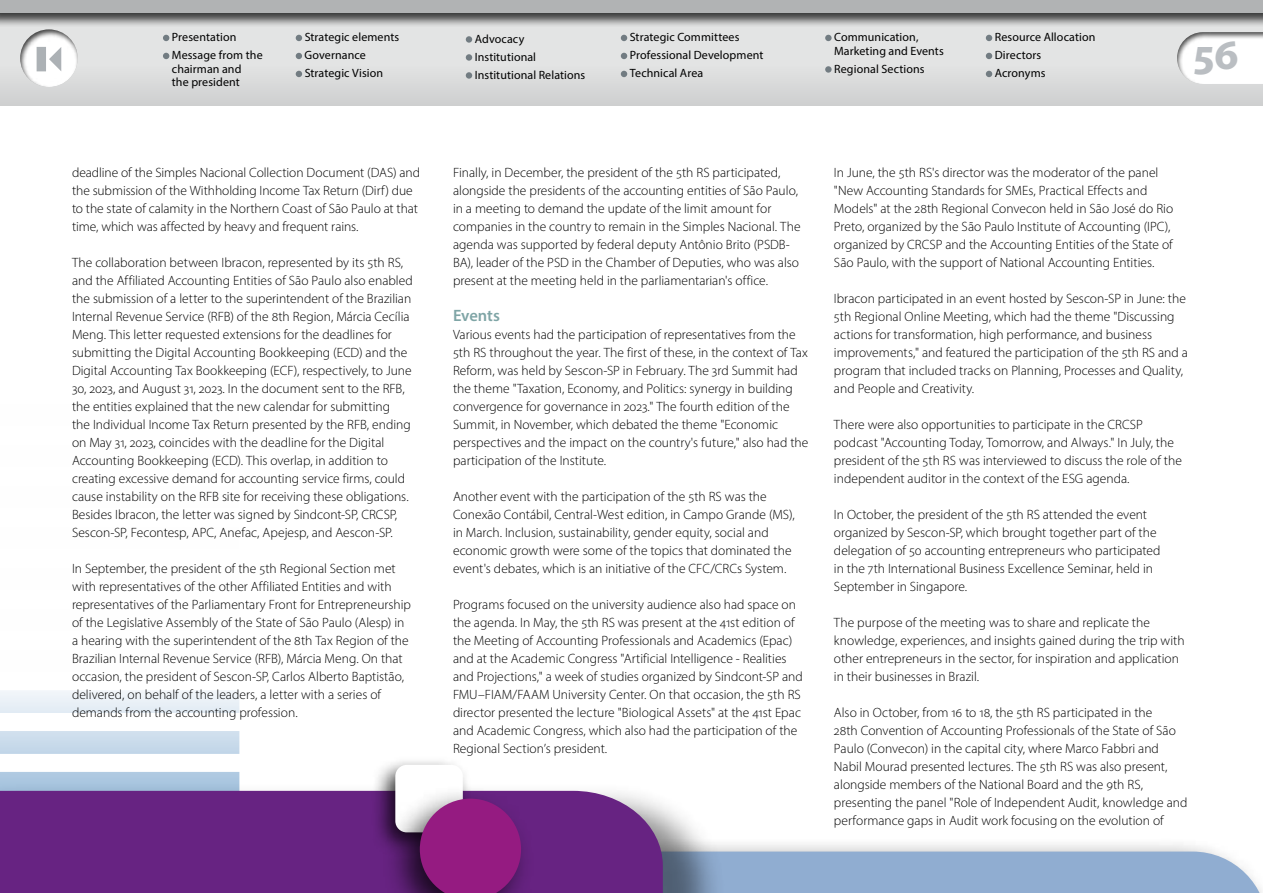
<style>
.page{position:relative;width:1263px;height:893px;background:#fff}
.page>*{position:absolute;margin:0;border:0;box-sizing:border-box;transform-origin:0 0}
.t1{font:700 45px "Myriad Pro";color:#babec2}
.t2{font:600 16.5px "Myriad Pro";letter-spacing:-.01em;color:#7fa5a6}
.t3{font:300 13.5px/18px "Myriad Pro";color:#000}
.t4{font:12px/18px "Myriad Pro";letter-spacing:.005em;color:#000}
</style>
<div class="page">
<svg style="left:0;top:691px;width:239px;height:91px"></svg>
<div style="left:0;top:836px;width:1263px;height:57px;background:#000;opacity:.75"></div>
<div style="left:726px;top:851px;width:537px;height:42px;background:#90add1"></div>
<div style="left:0;top:782px;width:726px;height:111px;background:#000;opacity:.45"></div>
<div style="left:0;top:791px;width:663px;height:102px;background:#672382"></div>
<div style="left:371px;top:756px;width:100px;height:100px;background:#000;opacity:.75"></div>
<div style="left:395px;top:765px;width:68px;height:67px;background:#fff;border-radius:11px"></div>
<div style="left:381px;top:785px;width:153px;height:108px;background:#000;opacity:.75"></div>
<svg style="left:420px;top:799px;width:101px;height:94px;background:#8f2582"></svg>
<div style="left:0;top:0;width:1263px;height:106px;background:linear-gradient(to right,#dcdddd,#dcdddd)"></div>
<svg style="left:986px;top:35px;width:6px;height:6px"></svg>
<svg style="left:986px;top:53px;width:6px;height:6px"></svg>
<svg style="left:986px;top:71px;width:6px;height:6px"></svg>
<svg style="left:296px;top:35px;width:6px;height:6px"></svg>
<svg style="left:296px;top:53px;width:6px;height:6px"></svg>
<svg style="left:296px;top:71px;width:6px;height:6px"></svg>
<svg style="left:163px;top:35px;width:6px;height:6px"></svg>
<svg style="left:163px;top:53px;width:6px;height:6px"></svg>
<div style="left:466px;top:36px;width:6px;height:7px;background:#727c82;border-radius:50%"></div>
<div style="left:466px;top:54px;width:6px;height:7px;background:#727c82;border-radius:50%"></div>
<div style="left:466px;top:72px;width:6px;height:7px;background:#727c82;border-radius:50%"></div>
<svg style="left:621px;top:35px;width:6px;height:6px"></svg>
<svg style="left:621px;top:53px;width:6px;height:6px"></svg>
<svg style="left:621px;top:71px;width:6px;height:6px"></svg>
<div style="left:825px;top:35px;width:7px;height:6px;background:#727c82;border-radius:50%"></div>
<div style="left:825px;top:66px;width:7px;height:7px;background:#727c82;border-radius:50%"></div>
<div style="left:1164px;top:19px;width:99px;height:66px;background:#000;opacity:.75"></div>
<div style="left:0;top:0;width:1263px;height:27px;background:#000;opacity:.75"></div>
<div style="left:0;top:0;width:1263px;height:13px;background:#b1b3b4"></div>
<div style="left:7px;top:18px;width:84px;height:72px;background:#000;opacity:.75"></div>
<svg style="left:37px;top:47px;width:24px;height:24px"></svg>
<p class="t4" style="left:172px;top:28px;width:92px">Presentation<br>Message from the</p>
<p class="t4" style="left:172px;top:62px;width:71px;line-height:13.5px">chairman and the president</p>
<p class="t4" style="left:305px;top:28px;width:96px">Strategic elements<br>Governance<br>Strategic Vision</p>
<p class="t3" style="left:72px;top:163px;width:350px">deadline of the Simples Nacional Collection Document (DAS) and the submission of the Withholding Income Tax Return (Dirf) due to the state of calamity in the Northern Coast of São Paulo at that time, which was affected by heavy and frequent rains.</p>
<p class="t3" style="left:72px;top:253px;width:342px">The collaboration between Ibracon, represented by its 5th RS, and the Affiliated Accounting Entities of São Paulo also enabled the submission of a letter to the superintendent of the Brazilian Internal Revenue Service (RFB) of the 8th Region, Márcia Cecília Meng. This letter requested extensions for the deadlines for submitting the Digital Accounting Bookkeeping (ECD) and the Digital Accounting Tax Bookkeeping (ECF), respectively, to June 30, 2023, and August 31, 2023. In the document sent to the RFB, the entities explained that the new calendar for submitting<br>the Individual Income Tax Return presented by the RFB, ending on May 31, 2023, coincides with the deadline for the Digital Accounting Bookkeeping (ECD). This overlap, in addition to creating excessive demand for accounting service firms, could cause instability on the RFB site for receiving these obligations.<br>Besides Ibracon, the letter was signed by Sindcont-SP, CRCSP, Sescon-SP, Fecontesp, APC, Anefac, Apejesp, and Aescon-SP.</p>
<p class="t3" style="left:72px;top:559px;width:340px">In September, the president of the 5th Regional Section met with representatives of the other Affiliated Entities and with representatives of the Parliamentary Front for Entrepreneurship of the Legislative Assembly of the State of São Paulo (Alesp) in a hearing with the superintendent of the 8th Tax Region of the Brazilian Internal Revenue Service (RFB), Márcia Meng. On that occasion, the president of Sescon-SP, Carlos Alberto Baptistão, delivered, on behalf of the leaders, a letter with a series of demands from the accounting profession.</p>
<p class="t4" style="left:475px;top:29px;width:112px">Advocacy<br>Institutional<br>Institutional Relations</p>
<p class="t4" style="left:630px;top:28px;width:135px">Strategic Committees<br>Professional Development<br>Technical Area</p>
<p class="t4" style="left:834px;top:30px;width:111px;line-height:13.5px">Communication,<br>Marketing and Events</p>
<p class="t4" style="left:834px;top:59px;width:92px">Regional Sections</p>
<p class="t4" style="left:995px;top:28px;width:102px">Resource Allocation<br>Directors<br>Acronyms</p>
<h1 class="t1" style="left:1193px;top:24px;width:47px">56</h1>
<p class="t3" style="left:453px;top:163px;width:349px">Finally, in December, the president of the 5th RS participated, alongside the presidents of the accounting entities of São Paulo, in a meeting to demand the update of the limit amount for companies in the country to remain in the Simples Nacional. The agenda was supported by federal deputy Antônio Brito (PSDB-BA), leader of the PSD in the Chamber of Deputies, who was also present at the meeting held in the parliamentarian's office.</p>
<p class="t2" style="left:453px;top:305px;width:48px">Events</p>
<p class="t3" style="left:453px;top:325px;width:357px">Various events had the participation of representatives from the 5th RS throughout the year. The first of these, in the context of Tax Reform, was held by Sescon-SP in February. The 3rd Summit had the theme "Taxation, Economy, and Politics: synergy in building convergence for governance in 2023." The fourth edition of the Summit, in November, which debated the theme "Economic perspectives and the impact on the country's future," also had the participation of the Institute.</p>
<p class="t3" style="left:453px;top:487px;width:343px">Another event with the participation of the 5th RS was the Conexão Contábil, Central-West edition, in Campo Grande (MS), in March. Inclusion, sustainability, gender equity, social and economic growth were some of the topics that dominated the event's debates, which is an initiative of the CFC/CRCs System.</p>
<p class="t3" style="left:453px;top:595px;width:351px">Programs focused on the university audience also had space on the agenda. In May, the 5th RS was present at the 41st edition of the Meeting of Accounting Professionals and Academics (Epac) and at the Academic Congress "Artificial Intelligence - Realities and Projections," a week of studies organized by Sindcont-SP and FMU–FIAM/FAAM University Center. On that occasion, the 5th RS director presented the lecture "Biological Assets" at the 41st Epac and Academic Congress, which also had the participation of the Regional Section’s president.</p>
<p class="t3" style="left:834px;top:163px;width:341px">In June, the 5th RS's director was the moderator of the panel "New Accounting Standards for SMEs, Practical Effects and Models" at the 28th Regional Convecon held in São José do Rio Preto, organized by the São Paulo Institute of Accounting (IPC), organized by CRCSP and the Accounting Entities of the State of São Paulo, with the support of National Accounting Entities.</p>
<p class="t3" style="left:834px;top:289px;width:355px">Ibracon participated in an event hosted by Sescon-SP in June: the 5th Regional Online Meeting, which had the theme "Discussing actions for transformation, high performance, and business improvements," and featured the participation of the 5th RS and a program that included tracks on Planning, Processes and Quality, and People and Creativity.</p>
<p class="t3" style="left:834px;top:415px;width:349px">There were also opportunities to participate in the CRCSP podcast "Accounting Today, Tomorrow, and Always." In July, the president of the 5th RS was interviewed to discuss the role of the independent auditor in the context of the ESG agenda.</p>
<p class="t3" style="left:834px;top:505px;width:328px">In October, the president of the 5th RS attended the event organized by Sescon-SP, which brought together part of the delegation of 50 accounting entrepreneurs who participated in the 7th International Business Excellence Seminar, held in September in Singapore.</p>
<p class="t3" style="left:834px;top:613px;width:352px">The purpose of the meeting was to share and replicate the knowledge, experiences, and insights gained during the trip with other entrepreneurs in the sector, for inspiration and application in their businesses in Brazil.</p>
<p class="t3" style="left:834px;top:703px;width:355px">Also in October, from 16 to 18, the 5th RS participated in the<br>28th Convention of Accounting Professionals of the State of São Paulo (Convecon) in the capital city, where Marco Fabbri and Nabil Mourad presented lectures. The 5th RS was also present, alongside members of the National Board and the 9th RS, presenting the panel "Role of Independent Audit, knowledge and performance gaps in Audit work focusing on the evolution of</p>
</div>
